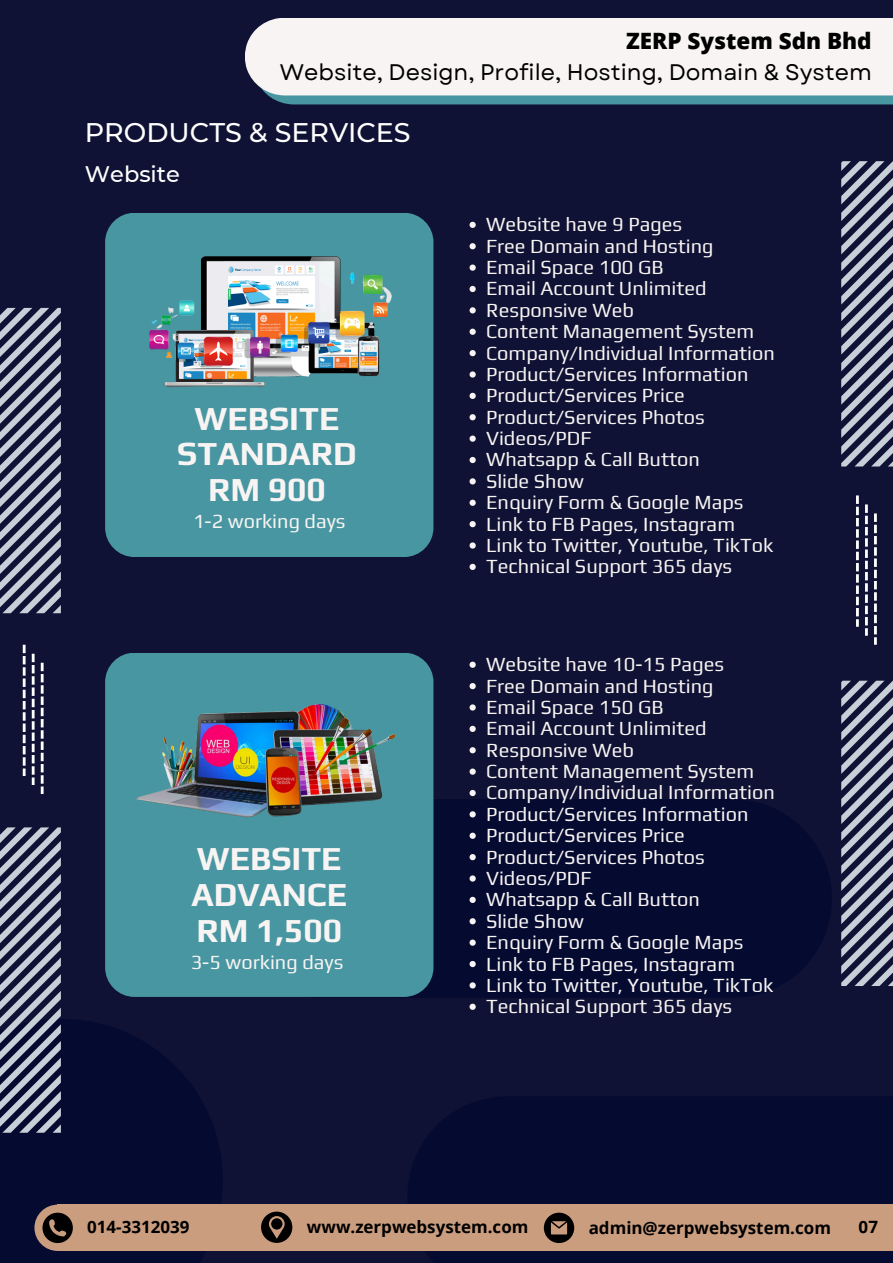
<style>
.page{position:relative;width:893px;height:1263px;background:#0f1234}
.page>*{position:absolute;margin:0;border:0;box-sizing:border-box;transform-origin:0 0}
.t1{font:700 33.38px/35.7px "Play";color:#f8f4f3;text-align:center}
.t2{font:500 26.85px "Montserrat";color:#fff}
.t3{font:22.5px "Garet";color:#000}
.t4{font:800 22.5px "Open Sans";color:#000}
.t5{font:500 22.5px "Montserrat";color:#fff}
.t6{font:19.95px "Play";color:#f8f4f3}
.t7{font:700 16.95px "Open Sans";color:#000}
</style>
<div class="page">
<div style="left:0;top:1019px;width:223px;height:244px;background:#050a30"></div>
<div style="left:399px;top:799px;width:246px;height:199px;background:#050a30"></div>
<div style="left:407px;top:1096px;width:486px;height:167px;background:#050a30"></div>
<svg style="left:268px;top:95px;width:625px;height:9px;background:#5099a3"></svg>
<div style="left:245px;top:18px;width:648px;height:77px;background:#f8f4f3"></div>
<div style="left:105px;top:213px;width:328px;height:343px;background:#4896a1;border-radius:29px"></div>
<img style="left:149px;top:256px;width:243px;height:131px">
<svg style="left:469px;top:222px;width:7px;height:6px"></svg>
<svg style="left:469px;top:243px;width:7px;height:6px"></svg>
<svg style="left:469px;top:264px;width:7px;height:7px"></svg>
<svg style="left:469px;top:286px;width:7px;height:6px"></svg>
<svg style="left:469px;top:307px;width:7px;height:6px"></svg>
<svg style="left:469px;top:329px;width:7px;height:6px"></svg>
<svg style="left:469px;top:350px;width:7px;height:6px"></svg>
<svg style="left:469px;top:371px;width:7px;height:7px"></svg>
<svg style="left:469px;top:393px;width:7px;height:6px"></svg>
<svg style="left:469px;top:414px;width:7px;height:6px"></svg>
<svg style="left:469px;top:435px;width:7px;height:7px"></svg>
<svg style="left:469px;top:457px;width:7px;height:6px"></svg>
<svg style="left:469px;top:478px;width:7px;height:6px"></svg>
<svg style="left:469px;top:500px;width:7px;height:6px"></svg>
<svg style="left:469px;top:521px;width:7px;height:6px"></svg>
<svg style="left:469px;top:542px;width:7px;height:7px"></svg>
<svg style="left:469px;top:564px;width:7px;height:6px"></svg>
<div style="left:105px;top:653px;width:328px;height:343px;background:#4896a1;border-radius:29px"></div>
<svg style="left:469px;top:662px;width:7px;height:6px"></svg>
<svg style="left:469px;top:683px;width:7px;height:6px"></svg>
<svg style="left:469px;top:704px;width:7px;height:6px"></svg>
<svg style="left:469px;top:726px;width:7px;height:6px"></svg>
<svg style="left:469px;top:747px;width:7px;height:6px"></svg>
<svg style="left:469px;top:768px;width:7px;height:7px"></svg>
<svg style="left:469px;top:790px;width:7px;height:6px"></svg>
<svg style="left:469px;top:811px;width:7px;height:6px"></svg>
<svg style="left:469px;top:833px;width:7px;height:6px"></svg>
<svg style="left:469px;top:854px;width:7px;height:6px"></svg>
<svg style="left:469px;top:875px;width:7px;height:6px"></svg>
<svg style="left:469px;top:897px;width:7px;height:6px"></svg>
<svg style="left:469px;top:918px;width:7px;height:6px"></svg>
<svg style="left:469px;top:939px;width:7px;height:7px"></svg>
<svg style="left:469px;top:961px;width:7px;height:6px"></svg>
<svg style="left:469px;top:982px;width:7px;height:6px"></svg>
<svg style="left:469px;top:1004px;width:7px;height:6px"></svg>
<img style="left:136px;top:704px;width:260px;height:113px">
<div style="left:34px;top:1204px;width:47px;height:47px;background:#cb9d7f;border-radius:50%"></div>
<div style="left:58px;top:1204px;width:835px;height:47px;background:#cb9d7f"></div>
<svg style="left:42px;top:1212px;width:31px;height:31px"></svg>
<svg style="left:261px;top:1211px;width:31px;height:32px"></svg>
<svg style="left:544px;top:1212px;width:30px;height:31px"></svg>
<svg style="left:0;top:308px;width:61px;height:305px"></svg>
<svg style="left:0;top:827px;width:61px;height:306px"></svg>
<svg style="left:23px;top:645px;width:3px;height:131px"></svg>
<svg style="left:32px;top:654px;width:3px;height:131px"></svg>
<svg style="left:41px;top:663px;width:3px;height:131px"></svg>
<svg style="left:841px;top:161px;width:52px;height:306px"></svg>
<svg style="left:841px;top:681px;width:52px;height:305px"></svg>
<svg style="left:856px;top:495px;width:3px;height:132px"></svg>
<svg style="left:865px;top:504px;width:3px;height:132px"></svg>
<svg style="left:874px;top:513px;width:3px;height:132px"></svg>
<h3 class="t4" style="left:626px;top:25px;width:247px">ZERP System Sdn Bhd</h3>
<h4 class="t3" style="left:280px;top:56px;width:593px">Website, Design, Profile, Hosting, Domain &amp; System</h4>
<p class="t2" style="left:85px;top:116px;width:327px">PRODUCTS &amp; SERVICES</p>
<p class="t5" style="left:85px;top:160px;width:97px">Website</p>
<p class="t1" style="left:177px;top:400px;width:181px">WEBSITE<br>STANDARD<br>RM 900</p>
<p class="t6" style="left:193px;top:509px;width:154px">1-2 working days</p>
<p class="t1" style="left:191px;top:840px;width:157px;text-align:left">WEBSITE<br>ADVANCE<br>RM 1,500</p>
<p class="t6" style="left:191px;top:950px;width:154px">3-5 working days</p>
<p class="t6" style="left:486px;top:213px;width:198px">Website have 9 Pages</p>
<p class="t6" style="left:486px;top:234px;width:229px">Free Domain and Hosting</p>
<p class="t6" style="left:486px;top:255px;width:179px">Email Space 100 GB</p>
<h3 class="t6" style="left:486px;top:277px;width:222px">Email Account Unlimited</h3>
<p class="t6" style="left:486px;top:298px;width:149px">Responsive Web</p>
<h1 class="t6" style="left:486px;top:319px;width:270px">Content Management System</h1>
<h5 class="t6" style="left:486px;top:341px;width:290px">Company/Individual Information</h5>
<p class="t6" style="left:486px;top:362px;width:264px">Product/Services Information</p>
<p class="t6" style="left:486px;top:384px;width:200px">Product/Services Price</p>
<p class="t6" style="left:486px;top:405px;width:220px">Product/Services Photos</p>
<p class="t6" style="left:486px;top:426px;width:107px">Videos/PDF</p>
<p class="t6" style="left:486px;top:448px;width:215px">Whatsapp &amp; Call Button</p>
<p class="t6" style="left:486px;top:469px;width:99px">Slide Show</p>
<p class="t6" style="left:486px;top:490px;width:259px">Enquiry Form &amp; Google Maps</p>
<p class="t6" style="left:486px;top:512px;width:251px">Link to FB Pages, Instagram</p>
<p class="t6" style="left:486px;top:533px;width:289px">Link to Twitter, Youtube, TikTok</p>
<p class="t6" style="left:486px;top:555px;width:248px">Technical Support 365 days</p>
<p class="t6" style="left:486px;top:652px;width:239px">Website have 10-15 Pages</p>
<p class="t6" style="left:486px;top:674px;width:229px">Free Domain and Hosting</p>
<p class="t6" style="left:486px;top:695px;width:179px">Email Space 150 GB</p>
<p class="t6" style="left:486px;top:717px;width:222px">Email Account Unlimited</p>
<p class="t6" style="left:486px;top:738px;width:149px">Responsive Web</p>
<p class="t6" style="left:486px;top:759px;width:270px">Content Management System</p>
<p class="t6" style="left:486px;top:781px;width:290px">Company/Individual Information</p>
<p class="t6" style="left:486px;top:802px;width:264px">Product/Services Information</p>
<h1 class="t6" style="left:486px;top:823px;width:200px">Product/Services Price</h1>
<h5 class="t6" style="left:486px;top:845px;width:220px">Product/Services Photos</h5>
<p class="t6" style="left:486px;top:866px;width:107px">Videos/PDF</p>
<p class="t6" style="left:486px;top:888px;width:215px">Whatsapp &amp; Call Button</p>
<p class="t6" style="left:486px;top:909px;width:99px">Slide Show</p>
<p class="t6" style="left:486px;top:930px;width:259px">Enquiry Form &amp; Google Maps</p>
<p class="t6" style="left:486px;top:952px;width:251px">Link to FB Pages, Instagram</p>
<p class="t6" style="left:486px;top:973px;width:289px">Link to Twitter, Youtube, TikTok</p>
<p class="t6" style="left:486px;top:994px;width:248px">Technical Support 365 days</p>
<p class="t7" style="left:87px;top:1214px;width:104px">014-3312039</p>
<p class="t7" style="left:307px;top:1214px;width:223px">www.zerpwebsystem.com</p>
<p class="t7" style="left:589px;top:1216px;width:244px">admin@zerpwebsystem.com</p>
<p class="t7" style="left:858px;top:1214px;width:21px">07</p>
</div>
